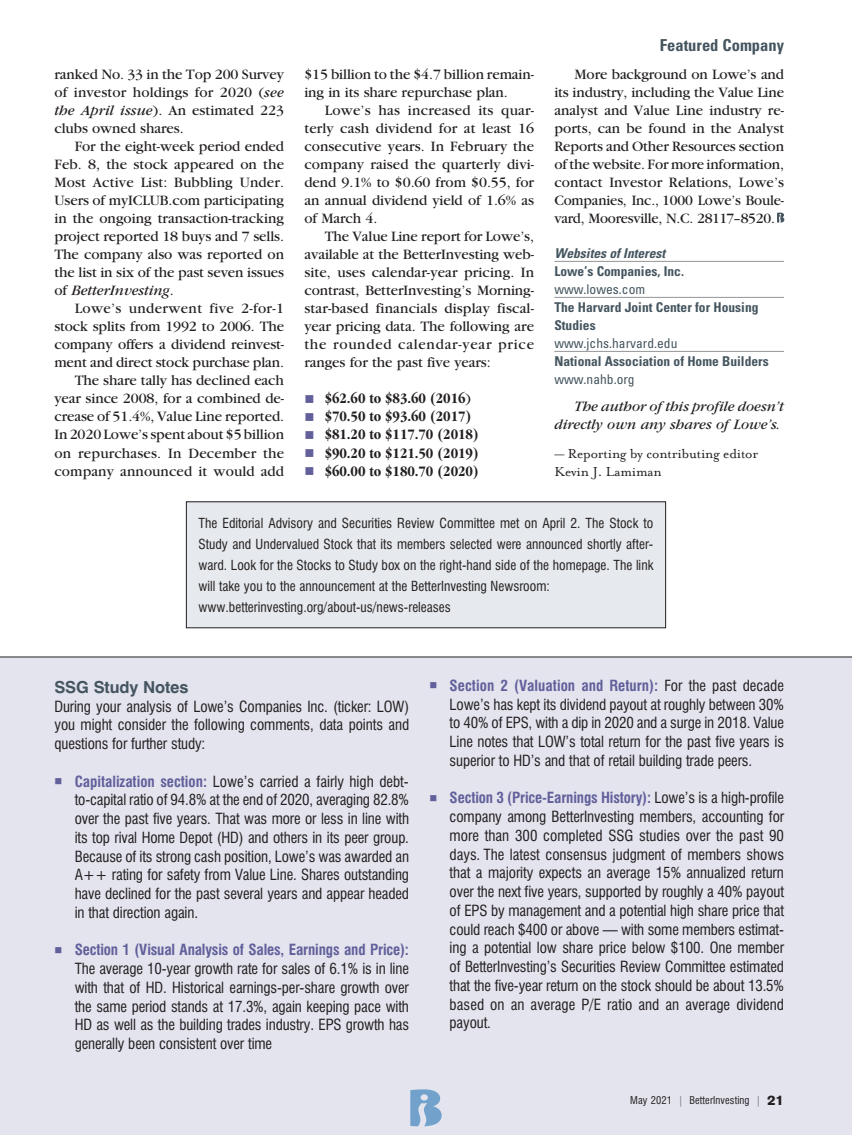
<style>
.page{position:relative;width:852px;height:1135px;background:#fff}
.page>*{position:absolute;margin:0;border:0;box-sizing:border-box;transform-origin:0 0}
.t1{font:700 condensed 16.5px "Univers";color:#45555f}
.t2{font:700 16.5px "Swiss 721 BT";letter-spacing:-.01em;color:#45555f}
.t3{font:condensed 15px/18.8px "Swiss 721 BT";letter-spacing:-.01em;color:#231f20;text-align:justify}
.t4{font:15px/18px "Garamond";letter-spacing:-.005em;color:#231f20;text-align:justify}
.t5{font:700 condensed 15px "Garamond";letter-spacing:-.005em;color:#231f20}
.t6{font:italic 15px/18px "Garamond";letter-spacing:-.005em;color:#231f20;text-align:right}
.t7{font:15px/18px "Mrs Eaves Smart Lig Roman";letter-spacing:-.01em;color:#231f20}
.t8{font:condensed 13.5px/21px "Swiss 721 BT";color:#231f20}
.t9{font:13.5px/18px "Univers Bold Condensed 3";color:#45555f}
.t10{font:condensed 13.5px "Univers";color:#45555f}
.t11{font:13.5px "Univers Bold Condensed Oblique 3";color:#45555f}
.t12{font:condensed 10.5px "Swiss 721 BT";letter-spacing:.01em;color:#231f20}
.s1{font-style:italic}
.s2{color:#62609a}
.s3{font-weight:400;font-stretch:normal}
.s4{font-weight:700;color:#62609a}
.s5{color:#808285}
.s6{font-family:"AG Old Face";font-weight:700;font-stretch:normal;font-size:13.5px}
</style>
<div class="page">
<hr style="left:554px;top:261px;width:229px;height:1px;background:#939598">
<hr style="left:554px;top:297px;width:229px;height:1px;background:#939598">
<hr style="left:554px;top:351px;width:229px;height:1px;background:#939598">
<div style="left:0;top:657px;width:851px;height:478px;background:#e4e4ef"></div>
<div style="left:186px;top:502px;width:479px;height:126px;background:#e6e9ed"></div>
<hr style="left:0;top:657px;width:851px;height:1px;background:#231f20">
<svg style="left:777px;top:213px;width:7px;height:10px"></svg>
<svg style="left:410px;top:1089px;width:31px;height:37px"></svg>
<p class="t4" style="left:54px;top:66px;width:231px">ranked No. 33 in the Top 200 Survey of investor holdings for 2020 (<span class="s1">see the April issue</span>). An estimated 223 clubs owned shares.</p>
<p class="t4" style="left:54px;top:138px;width:231px;text-indent:20px">For the eight-week period ended Feb. 8, the stock appeared on the Most Active List: Bubbling Under.<br>Users of myICLUB.com participating in the ongoing transaction-tracking project reported 18 buys and 7 sells.<br>The company also was reported on the list in six of the past seven issues of <span class="s1">BetterInvesting</span>.</p>
<p class="t4" style="left:54px;top:300px;width:231px;text-align:right">Lowe’s underwent five 2-for-1 stock splits from 1992 to 2006. The company offers a dividend reinvest&shy;ment and direct stock purchase plan.<br>The share tally has declined each year since 2008, for a combined de&shy;crease of 51.4%, Value Line reported.<br>In 2020 Lowe’s spent about $5 billion on repurchases. In December the company announced it would add</p>
<p class="t4" style="left:304px;top:66px;width:231px">$15 billion to the $4.7 billion remain&shy;ing in its share repurchase plan.</p>
<p class="t4" style="left:304px;top:102px;width:231px;text-indent:20px">Lowe’s has increased its quar&shy;terly cash dividend for at least 16 consecutive years. In February the company raised the quarterly divi&shy;dend 9.1% to $0.60 from $0.55, for an annual dividend yield of 1.6% as of March 4.</p>
<p class="t4" style="left:304px;top:228px;width:231px;text-indent:20px">The Value Line report for Lowe’s, available at the BetterInvesting web&shy;site, uses calendar-year pricing. In contrast, BetterInvesting’s Morning&shy;star-based financials display fiscal&shy;year pricing data. The following are the rounded calendar-year price ranges for the past five years:</p>
<p class="t5" style="left:304px;top:390px;width:168px"><span class="s2">■</span> $62.60 to $83.60 (2016<span class="s3">)</span></p>
<p class="t5" style="left:304px;top:408px;width:168px"><span class="s2">■</span> $70.50 to $93.60 (2017)</p>
<p class="t5" style="left:304px;top:426px;width:176px"><span class="s2">■</span> $81.20 to $117.70 (2018)</p>
<p class="t5" style="left:304px;top:444px;width:176px"><span class="s2">■</span> $90.20 to $121.50 (2019)</p>
<p class="t5" style="left:304px;top:462px;width:176px"><span class="s2">■</span> $60.00 to $180.70 (2020)</p>
<p class="t1" style="left:659px;top:35px;width:126px">Featured Company</p>
<p class="t4" style="left:554px;top:66px;width:231px;text-indent:20px">More background on Lowe’s and its industry, including the Value Line analyst and Value Line industry re&shy;ports, can be found in the Analyst Reports and Other Resources section of the website. For more information, contact Investor Relations, Lowe’s Companies, Inc., 1000 Lowe’s Boule&shy;vard, Mooresville, N.C. 28117–8520.</p>
<p class="t11" style="left:554px;top:245px;width:112px">Websites of Interest</p>
<p class="t9" style="left:554px;top:262px;width:131px">Lowe’s Companies, Inc.</p>
<p class="t10" style="left:554px;top:281px;width:92px">www.lowes.com</p>
<p class="t9" style="left:554px;top:298px;width:205px">The Harvard Joint Center for Housing<br>Studies</p>
<p class="t10" style="left:554px;top:335px;width:124px">www.jchs.harvard.edu</p>
<p class="t9" style="left:554px;top:352px;width:216px">National Association of Home Builders</p>
<p class="t10" style="left:554px;top:371px;width:82px">www.nahb.org</p>
<p class="t6" style="left:554px;top:398px;width:231px">The author of this profile doesn’t directly own any shares of Lowe’s.</p>
<p class="t7" style="left:554px;top:444px;width:205px">— Reporting by contributing editor<br>Kevin J. Lamiman</p>
<p class="t8" style="left:198px;top:512px;width:456px">The Editorial Advisory and Securities Review Committee met on April 2. The Stock to Study and Undervalued Stock that its members selected were announced shortly after&shy;ward. Look for the Stocks to Study box on the right-hand side of the homepage. The link will take you to the announcement at the BetterInvesting Newsroom: www.betterinvesting.org/about-us/news-releases</p>
<p class="t2" style="left:54px;top:677px;width:135px">SSG Study Notes</p>
<p class="t3" style="left:54px;top:697px;width:356px">During your analysis of Lowe’s Companies Inc. (ticker: LOW) you might consider the following comments, data points and questions for further study:</p>
<p class="t3" style="left:75px;top:772px;width:336px;text-indent:-20px"><span class="s2">■</span> <span class="s4">Capitalization section:</span> Lowe’s carried a fairly high debt&shy;to-capital ratio of 94.8% at the end of 2020, averaging 82.8% over the past five years. That was more or less in line with its top rival Home Depot (HD) and others in its peer group.<br>Because of its strong cash position, Lowe’s was awarded an A++ rating for safety from Value Line. Shares outstanding have declined for the past several years and appear headed in that direction again.</p>
<p class="t3" style="left:75px;top:940px;width:336px;text-indent:-20px"><span class="s2">■</span> <span class="s4">Section 1 (Visual Analysis of Sales, Earnings and Price):<br></span>The average 10-year growth rate for sales of 6.1% is in line with that of HD. Historical earnings-per-share growth over the same period stands at 17.3%, again keeping pace with HD as well as the building trades industry. EPS growth has generally been consistent over time</p>
<p class="t3" style="left:449px;top:676px;width:336px;text-indent:-20px"><span class="s2">■</span> <span class="s4">Section 2 (Valuation and Return):</span> For the past decade Lowe’s has kept its dividend payout at roughly between 30% to 40% of EPS, with a dip in 2020 and a surge in 2018. Value Line notes that LOW’s total return for the past five years is superior to HD’s and that of retail building trade peers.</p>
<p class="t3" style="left:449px;top:788px;width:336px;text-indent:-20px"><span class="s2">■</span> <span class="s4">Section 3 (Price-Earnings History):</span> Lowe’s is a high-profile company among BetterInvesting members, accounting for more than 300 completed SSG studies over the past 90 days. The latest consensus judgment of members shows that a majority expects an average 15% annualized return over the next five years, supported by roughly a 40% payout of EPS by management and a potential high share price that could reach $400 or above — with some members estimat&shy;ing a potential low share price below $100. One member of BetterInvesting’s Securities Review Committee estimated that the five-year return on the stock should be about 13.5% based on an average P/E ratio and an average dividend payout.</p>
<p class="t12" style="left:630px;top:1094px;width:155px">May 2021 <span class="s5">|</span> BetterInvesting <span class="s5">|</span> <span class="s6">21</span></p>
</div>
